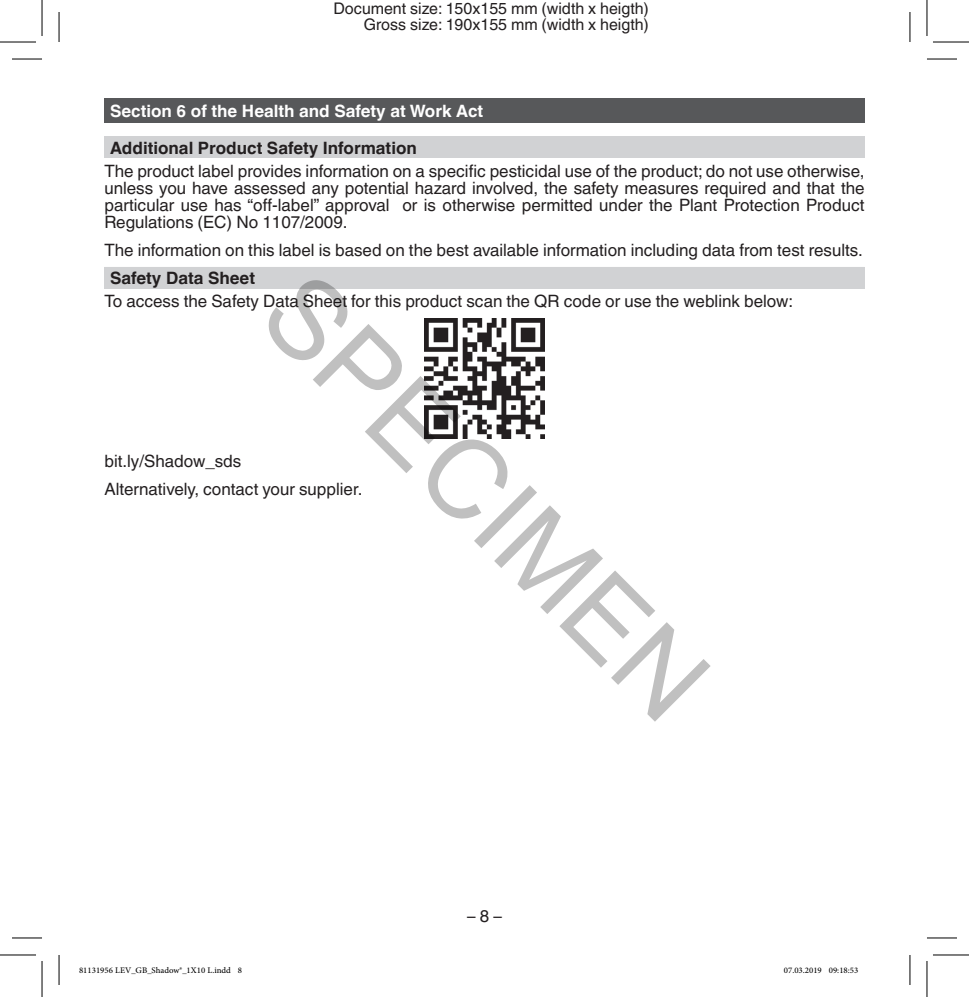
<style>
.page{position:relative;width:969px;height:997px;background:#fff}
.page>*{position:absolute;margin:0;border:0;box-sizing:border-box;transform-origin:0 0}
.t1{font:110px "Arial";color:rgb(0 0 0/.25)}
.t2{font:17px/17px "Helvetica Linotype";color:#231f20;text-align:justify}
.t3{font:700 17px "Helvetica Linotype";color:#231f20}
.t4{font:700 17px "Helvetica Linotype";color:#fff}
.t5{font:16px/16px "Helvetica Linotype";color:#231f20;text-align:right}
.t6{font:12px "Adobe Arabic";color:#000}
</style>
<div class="page">
<div style="left:104px;top:99px;width:760px;height:24px;background:#57585a"></div>
<hr style="left:104px;top:98px;width:760px;height:1px;background:#57585a">
<div style="left:104px;top:137px;width:760px;height:21px;background:#d1d2d4"></div>
<div style="left:104px;top:267px;width:760px;height:21px;background:#d1d2d4"></div>
<img style="left:424px;top:318px;width:120px;height:120px">
<hr style="left:12px;top:59px;width:30px;height:1px;background:#000">
<hr style="left:926px;top:59px;width:30px;height:1px;background:#000">
<hr style="left:12px;top:937px;width:30px;height:1px;background:#000">
<hr style="left:926px;top:937px;width:30px;height:1px;background:#000">
<hr style="left:59px;top:12px;width:1px;height:30px;background:#000">
<hr style="left:59px;top:955px;width:1px;height:30px;background:#000">
<hr style="left:909px;top:12px;width:1px;height:30px;background:#000">
<hr style="left:909px;top:955px;width:1px;height:30px;background:#000">
<hr style="left:0;top:42px;width:36px;height:1px;background:#000">
<hr style="left:932px;top:42px;width:36px;height:1px;background:#000">
<hr style="left:0;top:954px;width:36px;height:1px;background:#000">
<hr style="left:932px;top:954px;width:36px;height:1px;background:#000">
<hr style="left:42px;top:0;width:1px;height:36px;background:#000">
<hr style="left:42px;top:961px;width:1px;height:36px;background:#000">
<hr style="left:926px;top:0;width:1px;height:36px;background:#000">
<hr style="left:926px;top:961px;width:1px;height:36px;background:#000">
<p class="t5" style="left:333px;top:0;width:317px">Document size: 150x155 mm (width x heigth)<br>Gross size: 190x155 mm (width x heigth)</p>
<p class="t4" style="left:110px;top:101px;width:374px">Section 6 of the Health and Safety at Work Act</p>
<p class="t3" style="left:110px;top:138px;width:308px">Additional Product Safety Information</p>
<p class="t2" style="left:104px;top:162px;width:761px">The product label provides information on a specific pesticidal use of the product; do not use otherwise, unless you have assessed any potential hazard involved, the safety measures required and that the particular use has “off-label” approval or is otherwise permitted under the Plant Protection Product Regulations (EC) No 1107/2009.</p>
<p class="t2" style="left:104px;top:241px;width:759px">The information on this label is based on the best available information including data from test results.</p>
<p class="t3" style="left:110px;top:268px;width:146px">Safety Data Sheet</p>
<p class="t2" style="left:104px;top:292px;width:690px">To access the Safety Data Sheet for this product scan the QR code or use the weblink below:</p>
<h1 class="t1" style="left:336px;top:241px;width:576px;rotate:45deg">SPECIMEN</h1>
<p class="t2" style="left:104px;top:446px;width:259px;line-height:28.4px">bit.ly/Shadow_sds<br>Alternatively, contact your supplier.</p>
<p class="t2" style="left:467px;top:907px;width:36px">– 8 –</p>
<p class="t6" style="left:79px;top:962px;width:165px">81131956 LEV_GB_Shadow®_1X10 L.indd 8</p>
<p class="t6" style="left:783px;top:962px;width:76px">07.03.2019 09:18:53</p>
</div>
